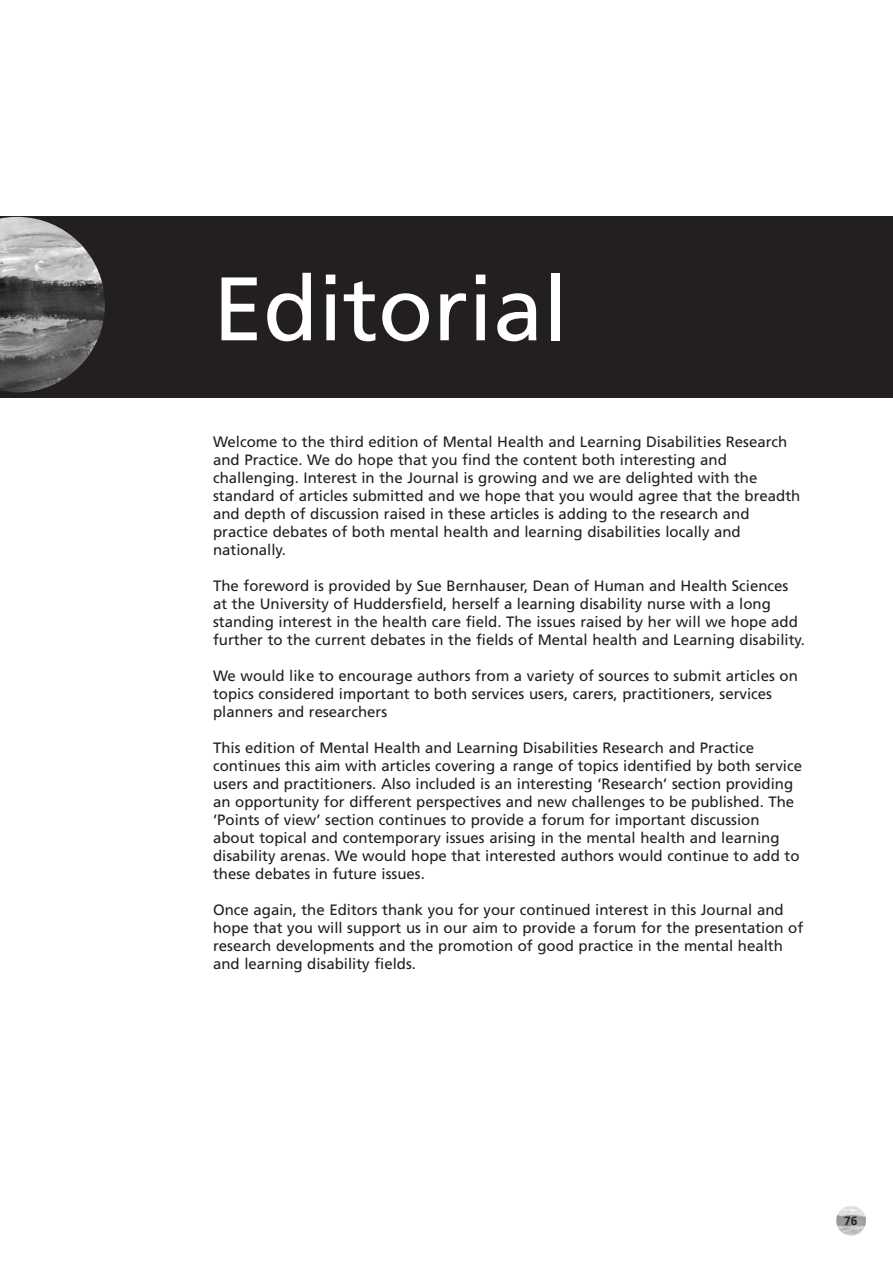
<style>
.page{position:relative;width:893px;height:1263px;background:#fff}
.page>*{position:absolute;margin:0;border:0;box-sizing:border-box;transform-origin:0 0}
.t1{font:90px "Frutiger";color:#fff}
.t2{font:15px/18px "Frutiger";color:#231f20}
.t3{font:700 12px "Frutiger";color:#231f20}
</style>
<div class="page">
<div style="left:0;top:217px;width:893px;height:181px;background:#231f20"></div>
<img style="left:0;top:217px;width:105px;height:175px">
<img style="left:836px;top:1206px;width:30px;height:29px">
<h1 class="t1" style="left:213px;top:273px;width:357px">Editorial</h1>
<p class="t2" style="left:213px;top:434px;width:589px">Welcome to the third edition of Mental Health and Learning Disabilities Research and Practice. We do hope that you find the content both interesting and challenging. Interest in the Journal is growing and we are delighted with the standard of articles submitted and we hope that you would agree that the breadth and depth of discussion raised in these articles is adding to the research and practice debates of both mental health and learning disabilities locally and nationally.</p>
<p class="t2" style="left:213px;top:578px;width:593px">The foreword is provided by Sue Bernhauser, Dean of Human and Health Sciences at the University of Huddersfield, herself a learning disability nurse with a long standing interest in the health care field. The issues raised by her will we hope add further to the current debates in the fields of Mental health and Learning disability.</p>
<p class="t2" style="left:213px;top:668px;width:586px">We would like to encourage authors from a variety of sources to submit articles on topics considered important to both services users, carers, practitioners, services planners and researchers</p>
<p class="t2" style="left:213px;top:740px;width:590px">This edition of Mental Health and Learning Disabilities Research and Practice continues this aim with articles covering a range of topics identified by both service users and practitioners. Also included is an interesting ‘Research’ section providing an opportunity for different perspectives and new challenges to be published. The ‘Points of view’ section continues to provide a forum for important discussion about topical and contemporary issues arising in the mental health and learning disability arenas. We would hope that interested authors would continue to add to these debates in future issues.</p>
<p class="t2" style="left:213px;top:902px;width:592px">Once again, the Editors thank you for your continued interest in this Journal and hope that you will support us in our aim to provide a forum for the presentation of research developments and the promotion of good practice in the mental health and learning disability fields.</p>
<p class="t3" style="left:844px;top:1216px;width:15px">76</p>
</div>
